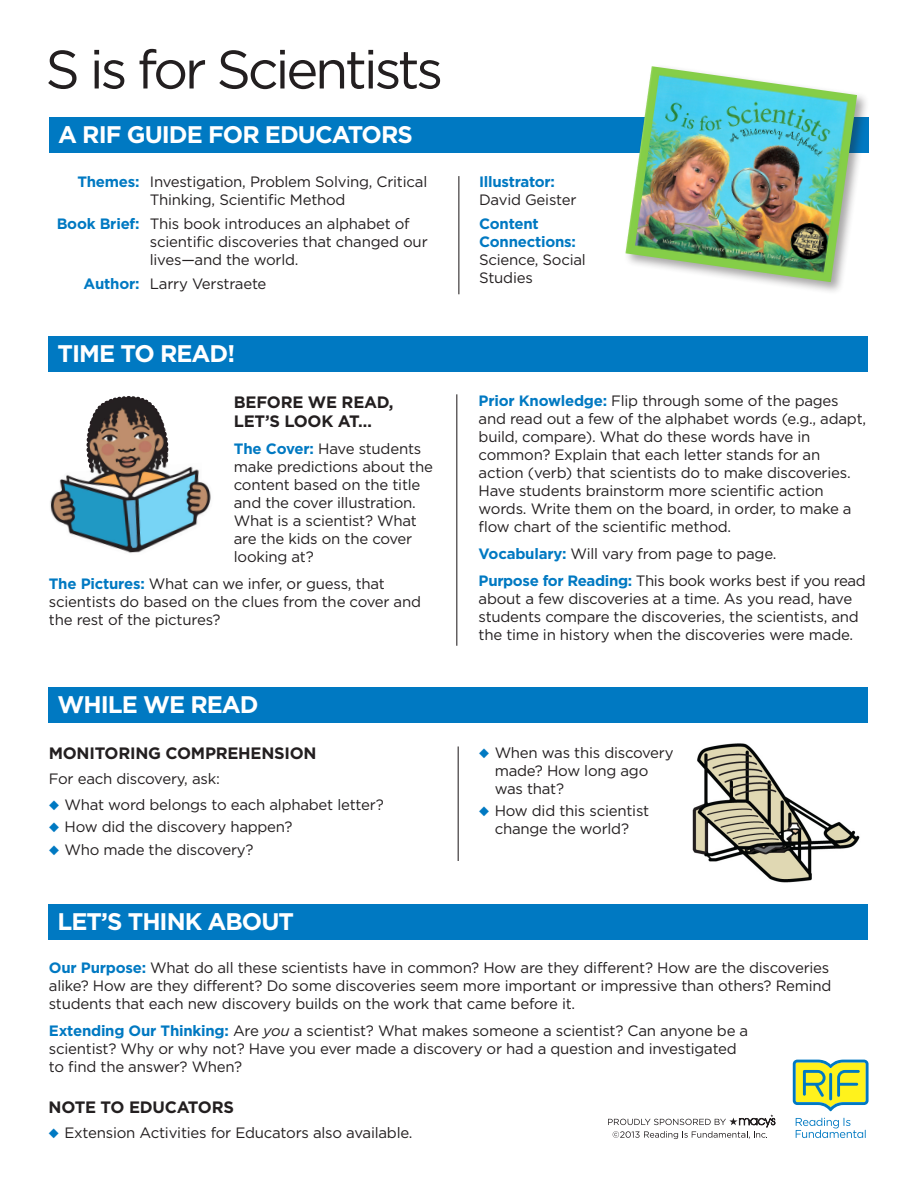
<style>
.page{position:relative;width:918px;height:1188px;background:#fff}
.page>*{position:absolute;margin:0;border:0;box-sizing:border-box;transform-origin:0 0}
.t1{font:54px "Gotham";letter-spacing:-.06em;color:#231f20}
.White_Type_in_Blue_B{font:700 24px "Gotham";letter-spacing:-.04em;color:#fff}
.Black_Subhead{font:700 16.5px/19.5px "Gotham";letter-spacing:-.015em;color:#231f20}
.Time_to_Read_Text{font:15px/18px "Gotham";letter-spacing:-.015em;color:#231f20}
.Let_s_Think_About_Te{font:15px/18px "Gotham";letter-spacing:-.015em;color:#231f20}
.Themes_Text{font:15px/18px "Gotham";letter-spacing:-.015em;color:#231f20}
.Bulleted_Text{font:15px/18px "Gotham";letter-spacing:-.015em;color:#231f20}
.First_Bulleted_Text{font:15px "Gotham";letter-spacing:-.015em;color:#231f20}
.Themes_Text-2{font:700 15px/18px "Gotham";letter-spacing:-.015em;color:#0079c2}
.s1{font-weight:700;color:#0079c2}
.s2{color:#0079c2}
.s3{font-weight:400;color:#231f20}
.s4{font-style:italic}
</style>
<div class="page">
<div style="left:49px;top:336px;width:819px;height:36px;background:#0079c2"></div>
<hr style="left:456px;top:394px;width:1px;height:252px;background:#231f20">
<div style="left:48px;top:687px;width:820px;height:36px;background:#0079c2"></div>
<hr style="left:458px;top:747px;width:1px;height:114px;background:#231f20">
<div style="left:49px;top:904px;width:819px;height:36px;background:#0079c2"></div>
<div style="left:49px;top:117px;width:819px;height:36px;background:#0079c2"></div>
<hr style="left:458px;top:176px;width:1px;height:118px;background:#231f20">
<img style="left:50px;top:396px;width:161px;height:157px">
<div style="left:623px;top:64px;width:247px;height:231px;background:#231f20;opacity:.4"></div>
<img style="left:625px;top:66px;width:232px;height:216px">
<img style="left:692px;top:743px;width:168px;height:140px">
<svg style="left:793px;top:1060px;width:76px;height:51px;background:#b4d06a"></svg>
<svg style="left:796px;top:1118px;width:70px;height:20px"></svg>
<svg style="left:608px;top:1114px;width:167px;height:25px"></svg>
<p class="t1" style="left:45px;top:37px;width:399px">S is for Scientists</p>
<p class="White_Type_in_Blue_B" style="left:58px;top:120px;width:356px">A RIF GUIDE FOR EDUCATORS</p>
<p class="Themes_Text" style="left:150px;top:173px;width:279px;text-indent:-73px"><span class="s1">Themes:</span> Investigation, Problem Solving, Critical<br>Thinking, Scientific Method</p>
<p class="Themes_Text" style="left:150px;top:215px;width:279px;text-indent:-93px"><span class="s1">Book Brief:</span> This book introduces an alphabet of scientific discoveries that changed our</p>
<p class="Themes_Text" style="left:150px;top:251px;width:150px">lives—and the world.</p>
<p class="Themes_Text" style="left:84px;top:275px;width:184px"><span class="s1">Author:</span> Larry Verstraete</p>
<p class="White_Type_in_Blue_B" style="left:58px;top:339px;width:179px">TIME TO READ!</p>
<p class="Black_Subhead" style="left:234px;top:392px;width:161px">BEFORE WE READ,<br>LET’S LOOK AT…</p>
<p class="Time_to_Read_Text" style="left:234px;top:440px;width:201px"><span class="s1">The Cover:</span> Have students make predictions about the content based on the title and the cover illustration.<br>What is a scientist? What are the kids on the cover looking at?</p>
<p class="Time_to_Read_Text" style="left:49px;top:575px;width:374px"><span class="s1">The Pictures:</span> What can we infer, or guess, that scientists do based on the clues from the cover and the rest of the pictures?</p>
<p class="White_Type_in_Blue_B" style="left:57px;top:690px;width:203px">WHILE WE READ</p>
<p class="Black_Subhead" style="left:49px;top:743px;width:269px">MONITORING COMPREHENSION</p>
<p class="Bulleted_Text" style="left:49px;top:770px;width:173px">For each discovery, ask:</p>
<p class="Bulleted_Text" style="left:49px;top:796px;width:337px"><span class="s2">◆</span> What word belongs to each alphabet letter?</p>
<p class="Bulleted_Text" style="left:49px;top:818px;width:245px"><span class="s2">◆</span> How did the discovery happen?</p>
<p class="Bulleted_Text" style="left:49px;top:841px;width:206px"><span class="s2">◆</span> Who made the discovery?</p>
<p class="Themes_Text-2" style="left:479px;top:173px;width:99px">Illustrator:<br><span class="s3">David Geister</span></p>
<p class="Themes_Text" style="left:479px;top:215px;width:108px"><span class="s1">Content<br>Connections:<br></span>Science, Social<br>Studies</p>
<p class="Time_to_Read_Text" style="left:479px;top:392px;width:389px"><span class="s1">Prior Knowledge:</span> Flip through some of the pages and read out a few of the alphabet words (e.g., adapt, build, compare). What do these words have in common? Explain that each letter stands for an action (verb) that scientists do to make discoveries.</p>
<p class="Time_to_Read_Text" style="left:479px;top:482px;width:375px">Have students brainstorm more scientific action words. Write them on the board, in order, to make a flow chart of the scientific method.</p>
<p class="Time_to_Read_Text" style="left:479px;top:545px;width:299px"><span class="s1">Vocabulary:</span> Will vary from page to page.</p>
<p class="Time_to_Read_Text" style="left:479px;top:572px;width:389px"><span class="s1">Purpose for Reading:</span> This book works best if you read</p>
<p class="Time_to_Read_Text" style="left:479px;top:590px;width:382px">about a few discoveries at a time. As you read, have students compare the discoveries, the scientists, and the time in history when the discoveries were made.</p>
<p class="Bulleted_Text" style="left:495px;top:743px;width:180px;text-indent:-16px"><span class="s2">◆</span> When was this discovery made? How long ago was that?</p>
<p class="Bulleted_Text" style="left:479px;top:802px;width:172px;text-align:center"><span class="s2">◆</span> How did this scientist change the world?</p>
<p class="White_Type_in_Blue_B" style="left:58px;top:907px;width:238px">LET’S THINK ABOUT</p>
<p class="Let_s_Think_About_Te" style="left:49px;top:959px;width:784px"><span class="s1">Our Purpose:</span> What do all these scientists have in common? How are they different? How are the discoveries alike? How are they different? Do some discoveries seem more important or impressive than others? Remind students that each new discovery builds on the work that came before it.</p>
<p class="Let_s_Think_About_Te" style="left:49px;top:1022px;width:701px"><span class="s1">Extending Our Thinking:</span> Are <span class="s4">you</span> a scientist? What makes someone a scientist? Can anyone be a scientist? Why or why not? Have you ever made a discovery or had a question and investigated to find the answer? When?</p>
<p class="Black_Subhead" style="left:49px;top:1097px;width:187px">NOTE TO EDUCATORS</p>
<p class="First_Bulleted_Text" style="left:49px;top:1124px;width:365px"><span class="s2">◆</span> Extension Activities for Educators also available.</p>
</div>
